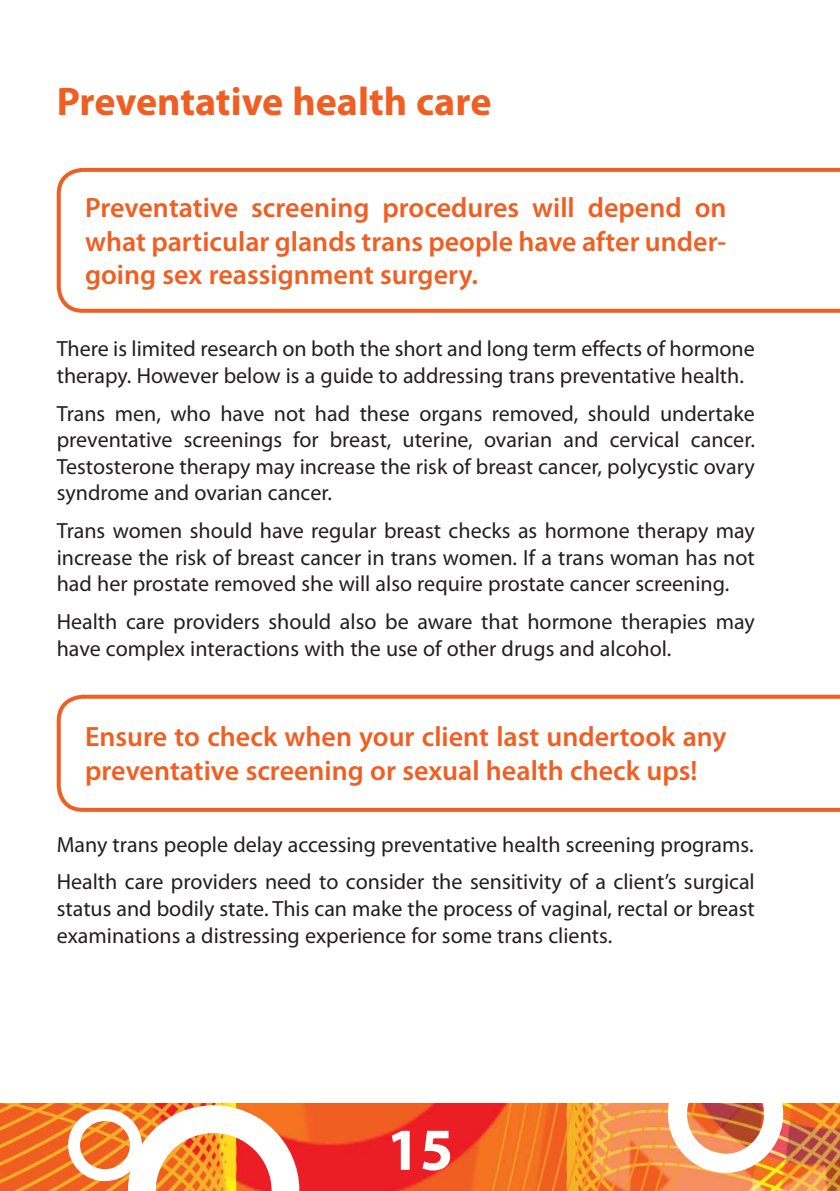
<style>
.page{position:relative;width:840px;height:1191px;background:#fff}
.page>*{position:absolute;margin:0;border:0;box-sizing:border-box;transform-origin:0 0}
.t1{font:700 60px "Myriad Pro";color:#fff}
.t2{font:700 40px "Myriad Pro";color:#f05e22}
.t3{font:600 28px/33.8px "Myriad Pro";color:#f05e22;text-align:justify}
.t4{font:22px/26.6px "Myriad Pro";color:#231f20}
</style>
<div class="page">
<svg style="left:56px;top:167px;width:783px;height:146px"></svg>
<svg style="left:56px;top:694px;width:783px;height:118px"></svg>
<img style="left:0;top:1103px;width:839px;height:88px">
<div style="left:667px;top:1054px;width:115px;height:118px;border:19px solid #fff;border-radius:50%"></div>
<div style="left:68px;top:1109px;width:74px;height:72px;border:12px solid #fff;border-radius:50%"></div>
<svg style="left:128px;top:1105px;width:171px;height:86px"></svg>
<h2 class="t2" style="left:57px;top:86px;width:436px">Preventative health care</h2>
<p class="t3" style="left:85px;top:192px;width:642px">Preventative screening procedures will depend on what particular glands trans people have after under&shy;going sex reassignment surgery.</p>
<p class="t4" style="left:57px;top:337px;width:699px">There is limited research on both the short and long term effects of hormone therapy. However below is a guide to addressing trans preventative health.</p>
<p class="t4" style="left:57px;top:401px;width:699px;text-align:justify">Trans men, who have not had these organs removed, should undertake preventative screenings for breast, uterine, ovarian and cervical cancer.<br>Testosterone therapy may increase the risk of breast cancer, polycystic ovary syndrome and ovarian cancer.</p>
<p class="t4" style="left:57px;top:519px;width:699px;text-align:justify">Trans women should have regular breast checks as hormone therapy may increase the risk of breast cancer in trans women. If a trans woman has not had her prostate removed she will also require prostate cancer screening.</p>
<p class="t4" style="left:57px;top:609px;width:699px">Health care providers should also be aware that hormone therapies may have complex interactions with the use of other drugs and alcohol.</p>
<p class="t3" style="left:85px;top:721px;width:642px">Ensure to check when your client last undertook any preventative screening or sexual health check ups!</p>
<p class="t4" style="left:57px;top:826px;width:699px;line-height:37.8px">Many trans people delay accessing preventative health screening programs.<br>Health care providers need to consider the sensitivity of a client’s surgical</p>
<p class="t4" style="left:57px;top:896px;width:699px">status and bodily state. This can make the process of vaginal, rectal or breast examinations a distressing experience for some trans clients.</p>
<h1 class="t1" style="left:386px;top:1126px;width:68px">15</h1>
</div>
